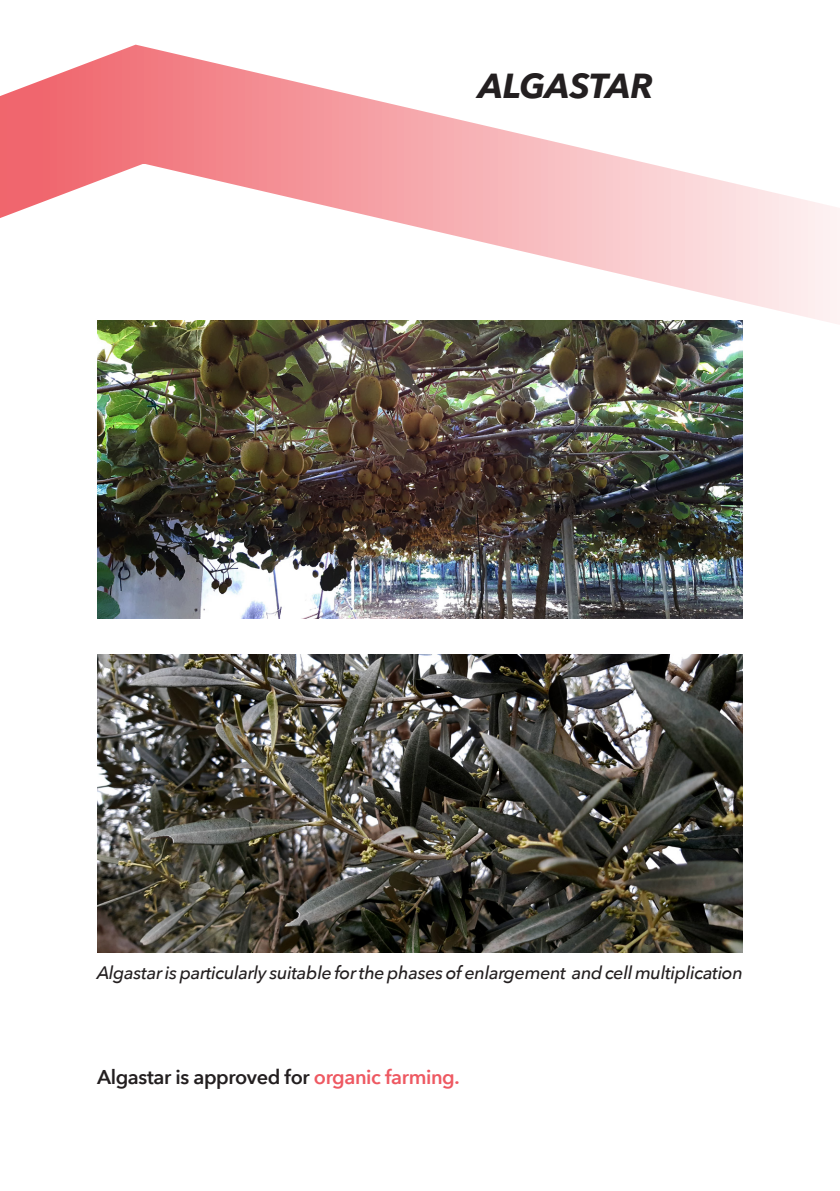
<style>
.page{position:relative;width:840px;height:1191px;background:#fff}
.page>*{position:absolute;margin:0;border:0;box-sizing:border-box;transform-origin:0 0}
.t1{font:italic 700 34.4px "Avenir Next Cyr";color:#231f20}
.t2{font:600 20px "Avenir Next";letter-spacing:-.02em;color:#231f20}
.t3{font:italic 500 18px "Avenir Next";letter-spacing:-.02em;color:#231f20}
.s1{color:#ee5962}
</style>
<div class="page">
<svg style="left:0;top:44px;width:839px;height:341px"></svg>
<img style="left:97px;top:320px;width:645px;height:298px">
<img style="left:97px;top:655px;width:645px;height:297px">
<p class="t1" style="left:478px;top:65px;width:176px">ALGASTAR</p>
<p class="t3" style="left:97px;top:957px;width:647px">Algastar is particularly suitable for the phases of enlargement and cell multiplication</p>
<p class="t2" style="left:97px;top:1059px;width:364px">Algastar is approved for <span class="s1">organic farming.</span></p>
</div>
